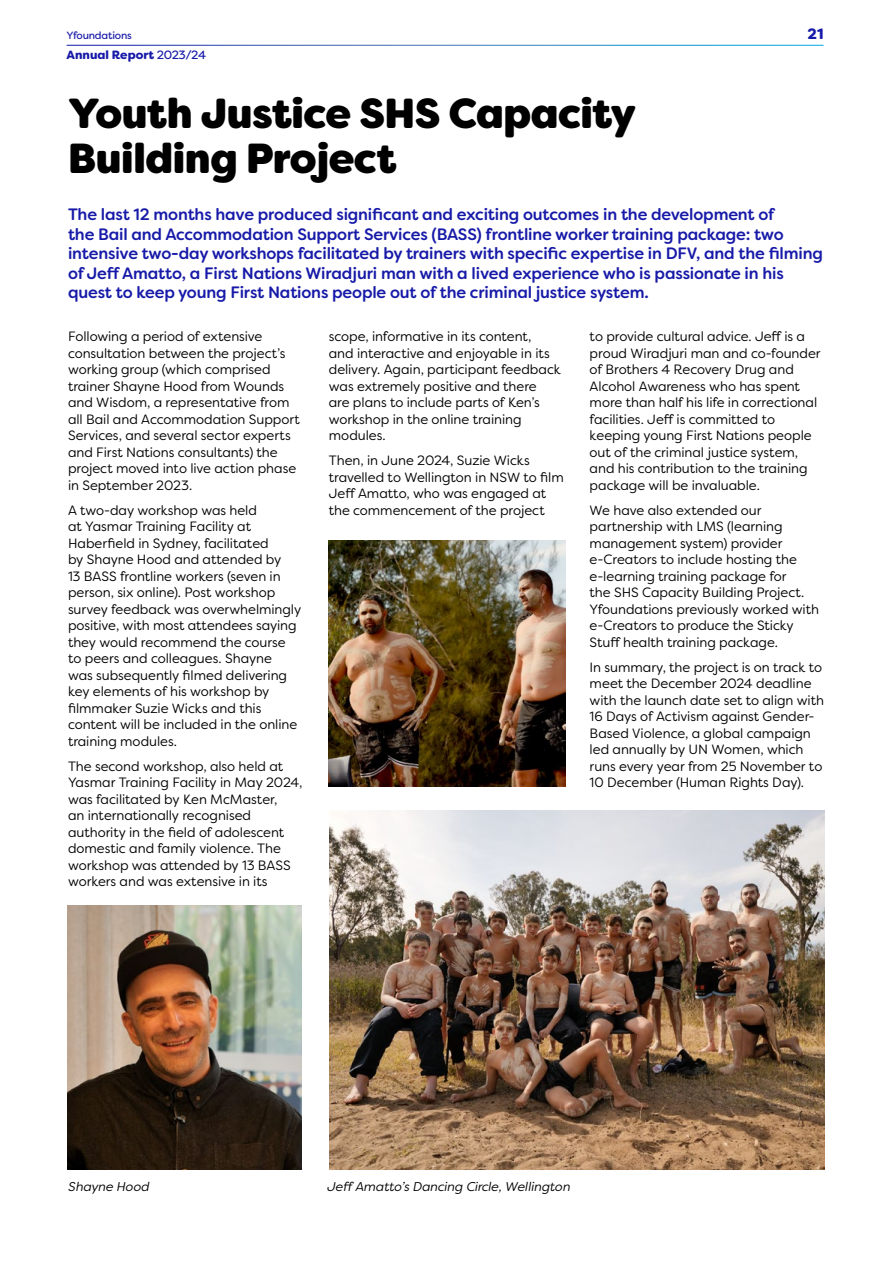
<style>
.page{position:relative;width:893px;height:1263px;background:#fff}
.page>*{position:absolute;margin:0;border:0;box-sizing:border-box;transform-origin:0 0}
.t1{font:800 42px/45px "Filson Soft";letter-spacing:-.015em;color:#000}
.t2{font:500 16.5px/19.5px "Filson Soft";letter-spacing:-.01em;color:#171aa8}
.t3{font:900 15px "Filson Soft";color:#171aa8}
.t4{font:13.5px/16.5px "Filson Soft";letter-spacing:-.005em;color:#000}
.t5{font:italic 12.75px "Filson Soft";letter-spacing:-.005em;color:#000}
.t6{font:900 12px "Filson Soft";color:#171aa8}
.t7{font:10.5px "Filson Soft";letter-spacing:-.02em;color:#171aa8}
.s1{font-weight:400}
</style>
<div class="page">
<img style="left:330px;top:810px;width:494px;height:359px">
<img style="left:67px;top:906px;width:235px;height:263px">
<img style="left:328px;top:540px;width:237px;height:246px">
<p class="t7" style="left:67px;top:28px;width:67px">Yfoundations</p>
<p class="t6" style="left:67px;top:47px;width:141px">Annual Report <span class="s1">2023/24</span></p>
<p class="t3" style="left:807px;top:24px;width:18px">21</p>
<h1 class="t1" style="left:68px;top:91px;width:570px">Youth Justice SHS Capacity<br>Building Project</h1>
<p class="t2" style="left:68px;top:204px;width:756px">The last 12 months have produced significant and exciting outcomes in the development of<br>the Bail and Accommodation Support Services (BASS) frontline worker training package: two intensive two-day workshops facilitated by trainers with specific expertise in DFV, and the filming of Jeff Amatto, a First Nations Wiradjuri man with a lived experience who is passionate in his quest to keep young First Nations people out of the criminal justice system.</p>
<p class="t4" style="left:68px;top:328px;width:233px">Following a period of extensive consultation between the project’s working group (which comprised trainer Shayne Hood from Wounds and Wisdom, a representative from all Bail and Accommodation Support Services, and several sector experts and First Nations consultants) the project moved into live action phase in September 2023.</p>
<p class="t4" style="left:68px;top:502px;width:235px">A two-day workshop was held<br>at Yasmar Training Facility at<br>Haberfield in Sydney, facilitated<br>by Shayne Hood and attended by<br>13 BASS frontline workers (seven in person, six online). Post workshop survey feedback was overwhelmingly positive, with most attendees saying they would recommend the course to peers and colleagues. Shayne<br>was subsequently filmed delivering key elements of his workshop by filmmaker Suzie Wicks and this content will be included in the online training modules.</p>
<p class="t4" style="left:68px;top:758px;width:236px">The second workshop, also held at Yasmar Training Facility in May 2024, was facilitated by Ken McMaster,<br>an internationally recognised authority in the field of adolescent domestic and family violence. The workshop was attended by 13 BASS workers and was extensive in its</p>
<p class="t4" style="left:329px;top:328px;width:233px">scope, informative in its content,<br>and interactive and enjoyable in its delivery. Again, participant feedback was extremely positive and there are plans to include parts of Ken’s workshop in the online training modules.</p>
<p class="t4" style="left:329px;top:452px;width:236px">Then, in June 2024, Suzie Wicks travelled to Wellington in NSW to film<br>Jeff Amatto, who was engaged at the commencement of the project</p>
<p class="t4" style="left:590px;top:328px;width:232px">to provide cultural advice. Jeff is a proud Wiradjuri man and co-founder of Brothers 4 Recovery Drug and Alcohol Awareness who has spent more than half his life in correctional facilities. Jeff is committed to keeping young First Nations people out of the criminal justice system, and his contribution to the training package will be invaluable.</p>
<p class="t4" style="left:590px;top:502px;width:231px">We have also extended our partnership with LMS (learning management system) provider e-Creators to include hosting the e-learning training package for<br>the SHS Capacity Building Project.<br>Yfoundations previously worked with e-Creators to produce the Sticky<br>Stuff health training package.</p>
<p class="t4" style="left:590px;top:659px;width:236px">In summary, the project is on track to meet the December 2024 deadline with the launch date set to align with 16 Days of Activism against Gender-Based Violence, a global campaign led annually by UN Women, which runs every year from 25 November to 10 December (Human Rights Day).</p>
<p class="t5" style="left:69px;top:1179px;width:83px">Shayne Hood</p>
<p class="t5" style="left:327px;top:1179px;width:245px">Jeff Amatto’s Dancing Circle, Wellington</p>
</div>
